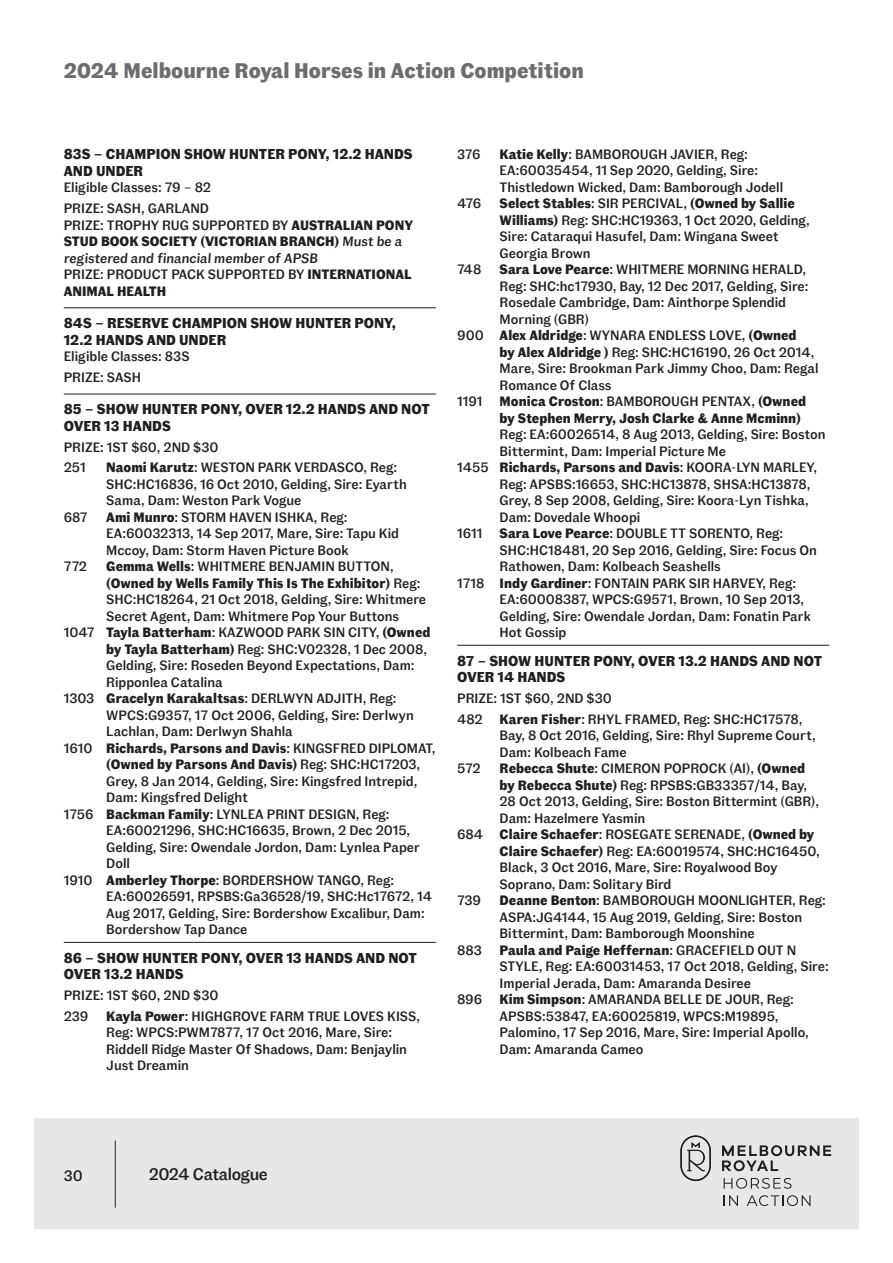
<style>
.page{position:relative;width:893px;height:1263px;background:#fff}
.page>*{position:absolute;margin:0;border:0;box-sizing:border-box;transform-origin:0 0}
.t1{font:700 21px "Fann Grotesque Pro";color:#6c6d70}
.t2{font:500 16.65px "Fann Grotesque Pro";letter-spacing:-.02em;color:#231f20}
.t3{font:500 15px "Fann Grotesque Pro";color:#231f20}
.t4{font:700 14.25px/16.5px "Fann Grotesque Pro";color:#231f20}
.t5{font:500 13.5px/16.5px "Fann Grotesque Pro";color:#231f20}
.t6{font:700 13.5px/16.5px "Fann Grotesque Pro";color:#231f20}
.s1{font-weight:700}
.s2{font-weight:500}
</style>
<div class="page">
<div style="left:34px;top:1118px;width:825px;height:111px;background:#e6e7e9"></div>
<hr style="left:115px;top:1140px;width:1px;height:67px;background:#231f20">
<svg style="left:680px;top:1135px;width:31px;height:46px"></svg>
<svg style="left:722px;top:1145px;width:109px;height:26px"></svg>
<svg style="left:724px;top:1178px;width:67px;height:11px"></svg>
<svg style="left:724px;top:1195px;width:14px;height:11px"></svg>
<svg style="left:747px;top:1195px;width:63px;height:11px"></svg>
<hr style="left:64px;top:307px;width:372px;height:1px;background:#231f20">
<hr style="left:64px;top:394px;width:372px;height:1px;background:#231f20">
<hr style="left:64px;top:942px;width:372px;height:1px;background:#231f20">
<hr style="left:457px;top:645px;width:372px;height:1px;background:#231f20">
<h1 class="t1" style="left:64px;top:59px;width:522px">2024 Melbourne Royal Horses in Action Competition</h1>
<p class="t4" style="left:64px;top:147px;width:350px">83S – CHAMPION SHOW HUNTER PONY, 12.2 HANDS<br>AND UNDER</p>
<p class="t5" style="left:64px;top:178px;width:149px;line-height:20.7px">Eligible Classes: 79 – 82<br>PRIZE: SASH, GARLAND</p>
<p class="t5" style="left:64px;top:217px;width:351px">PRIZE: TROPHY RUG SUPPORTED BY <span class="s1">AUSTRALIAN PONY STUD BOOK SOCIETY (VICTORIAN BRANCH)</span> Must be a registered and financial member of APSB<br>PRIZE: PRODUCT PACK SUPPORTED BY <span class="s1">INTERNATIONAL ANIMAL HEALTH</span></p>
<p class="t4" style="left:64px;top:316px;width:334px">84S – RESERVE CHAMPION SHOW HUNTER PONY,<br>12.2 HANDS AND UNDER</p>
<p class="t5" style="left:64px;top:346px;width:127px;line-height:20.7px">Eligible Classes: 83S<br>PRIZE: SASH</p>
<p class="t4" style="left:64px;top:402px;width:368px">85 – SHOW HUNTER PONY, OVER 12.2 HANDS AND NOT<br>OVER 13 HANDS</p>
<p class="t5" style="left:64px;top:437px;width:156px;line-height:20.7px">PRIZE: 1ST $60, 2ND $30<br>251</p>
<p class="t5" style="left:106px;top:460px;width:302px"><span class="s1">Naomi Karutz</span>: WESTON PARK VERDASCO, Reg:<br>SHC:HC16836, 16 Oct 2010, Gelding, Sire: Eyarth<br>Sama, Dam: Weston Park Vogue</p>
<p class="t5" style="left:64px;top:509px;width:26px">687</p>
<p class="t5" style="left:106px;top:509px;width:294px"><span class="s1">Ami Munro</span>: STORM HAVEN ISHKA, Reg:<br>EA:60032313, 14 Sep 2017, Mare, Sire: Tapu Kid<br>Mccoy, Dam: Storm Haven Picture Book</p>
<p class="t5" style="left:64px;top:559px;width:25px">772</p>
<p class="t5" style="left:106px;top:559px;width:289px"><span class="s1">Gemma Wells</span>: WHITMERE BENJAMIN BUTTON,</p>
<p class="t6" style="left:106px;top:576px;width:316px">(Owned by Wells Family This Is The Exhibitor) <span class="s2">Reg:</span></p>
<p class="t5" style="left:106px;top:592px;width:321px">SHC:HC18264, 21 Oct 2018, Gelding, Sire: Whitmere</p>
<p class="t5" style="left:106px;top:608px;width:294px">Secret Agent, Dam: Whitmere Pop Your Buttons</p>
<p class="t5" style="left:64px;top:625px;width:368px">1047 <span class="s1">Tayla Batterham</span>: KAZWOOD PARK SIN CITY, <span class="s1">(Owned</span></p>
<p class="t5" style="left:106px;top:641px;width:322px"><span class="s1">by Tayla Batterham)</span> Reg: SHC:V02328, 1 Dec 2008,</p>
<p class="t5" style="left:106px;top:658px;width:310px">Gelding, Sire: Roseden Beyond Expectations, Dam:</p>
<p class="t5" style="left:106px;top:674px;width:118px">Ripponlea Catalina</p>
<p class="t5" style="left:64px;top:691px;width:334px">1303 <span class="s1">Gracelyn Karakaltsas</span>: DERLWYN ADJITH, Reg:</p>
<p class="t5" style="left:106px;top:707px;width:309px">WPCS:G9357, 17 Oct 2006, Gelding, Sire: Derlwyn</p>
<p class="t5" style="left:106px;top:724px;width:188px">Lachlan, Dam: Derlwyn Shahla</p>
<p class="t6" style="left:64px;top:741px;width:373px"><span class="s2">1610</span> Richards, Parsons and Davis<span class="s2">: KINGSFRED DIPLOMAT,</span></p>
<p class="t6" style="left:106px;top:757px;width:315px">(Owned by Parsons And Davis) <span class="s2">Reg: SHC:HC17203,</span></p>
<p class="t5" style="left:106px;top:773px;width:313px">Grey, 8 Jan 2014, Gelding, Sire: Kingsfred Intrepid,</p>
<p class="t5" style="left:106px;top:790px;width:143px">Dam: Kingsfred Delight</p>
<p class="t5" style="left:64px;top:806px;width:327px">1756 <span class="s1">Backman Family</span>: LYNLEA PRINT DESIGN, Reg:</p>
<p class="t5" style="left:106px;top:823px;width:305px">EA:60021296, SHC:HC16635, Brown, 2 Dec 2015,</p>
<p class="t5" style="left:106px;top:839px;width:315px">Gelding, Sire: Owendale Jordon, Dam: Lynlea Paper</p>
<p class="t5" style="left:106px;top:856px;width:25px">Doll</p>
<p class="t5" style="left:64px;top:872px;width:332px">1910 <span class="s1">Amberley Thorpe</span>: BORDERSHOW TANGO, Reg:</p>
<p class="t5" style="left:106px;top:889px;width:327px">EA:60026591, RPSBS:Ga36528/19, SHC:Hc17672, 14</p>
<p class="t5" style="left:106px;top:905px;width:320px">Aug 2017, Gelding, Sire: Bordershow Excalibur, Dam:</p>
<p class="t5" style="left:106px;top:922px;width:143px">Bordershow Tap Dance</p>
<p class="t4" style="left:64px;top:950px;width:355px">86 – SHOW HUNTER PONY, OVER 13 HANDS AND NOT<br>OVER 13.2 HANDS</p>
<p class="t5" style="left:64px;top:985px;width:156px;line-height:20.7px">PRIZE: 1ST $60, 2ND $30<br>239</p>
<p class="t5" style="left:106px;top:1008px;width:315px"><span class="s1">Kayla Power</span>: HIGHGROVE FARM TRUE LOVES KISS, Reg: WPCS:PWM7877, 17 Oct 2016, Mare, Sire:<br>Riddell Ridge Master Of Shadows, Dam: Benjaylin Just Dreamin</p>
<p class="t5" style="left:457px;top:146px;width:25px">376</p>
<p class="t5" style="left:500px;top:146px;width:285px"><span class="s1">Katie Kelly</span>: BAMBOROUGH JAVIER, Reg:<br>EA:60035454, 11 Sep 2020, Gelding, Sire:<br>Thistledown Wicked, Dam: Bamborough Jodell</p>
<p class="t5" style="left:457px;top:196px;width:26px">476</p>
<p class="t5" style="left:500px;top:196px;width:312px"><span class="s1">Select Stables</span>: SIR PERCIVAL, <span class="s1">(Owned by Sallie Williams)</span> Reg: SHC:HC19363, 1 Oct 2020, Gelding, Sire: Cataraqui Hasufel, Dam: Wingana Sweet Georgia Brown</p>
<p class="t5" style="left:457px;top:262px;width:26px">748</p>
<p class="t5" style="left:500px;top:262px;width:308px"><span class="s1">Sara Love Pearce</span>: WHITMERE MORNING HERALD,</p>
<p class="t5" style="left:500px;top:278px;width:310px">Reg: SHC:hc17930, Bay, 12 Dec 2017, Gelding, Sire:</p>
<p class="t5" style="left:500px;top:295px;width:288px">Rosedale Cambridge, Dam: Ainthorpe Splendid</p>
<p class="t5" style="left:500px;top:311px;width:91px">Morning (GBR)</p>
<p class="t5" style="left:457px;top:328px;width:341px">900 <span class="s1">Alex Aldridge</span>: WYNARA ENDLESS LOVE, <span class="s1">(Owned</span></p>
<p class="t5" style="left:500px;top:344px;width:316px"><span class="s1">by Alex Aldridge )</span> Reg: SHC:HC16190, 26 Oct 2014,</p>
<p class="t5" style="left:500px;top:361px;width:320px">Mare, Sire: Brookman Park Jimmy Choo, Dam: Regal</p>
<p class="t5" style="left:500px;top:377px;width:113px">Romance Of Class</p>
<p class="t5" style="left:457px;top:394px;width:27px">1191</p>
<p class="t6" style="left:500px;top:394px;width:308px">Monica Croston<span class="s2">: BAMBOROUGH PENTAX,</span> (Owned by Stephen Merry, Josh Clarke &amp; Anne Mcminn)</p>
<p class="t5" style="left:500px;top:427px;width:327px">Reg: EA:60026514, 8 Aug 2013, Gelding, Sire: Boston</p>
<p class="t5" style="left:500px;top:443px;width:228px">Bittermint, Dam: Imperial Picture Me</p>
<p class="t6" style="left:457px;top:460px;width:361px"><span class="s2">1455</span> Richards, Parsons and Davis<span class="s2">: KOORA-LYN MARLEY,</span></p>
<p class="t5" style="left:500px;top:476px;width:312px">Reg: APSBS:16653, SHC:HC13878, SHSA:HC13878,</p>
<p class="t5" style="left:500px;top:493px;width:311px">Grey, 8 Sep 2008, Gelding, Sire: Koora-Lyn Tishka,</p>
<p class="t5" style="left:500px;top:509px;width:142px">Dam: Dovedale Whoopi</p>
<p class="t5" style="left:457px;top:526px;width:27px">1611</p>
<p class="t5" style="left:500px;top:526px;width:285px"><span class="s1">Sara Love Pearce</span>: DOUBLE TT SORENTO, Reg:</p>
<p class="t5" style="left:500px;top:542px;width:319px">SHC:HC18481, 20 Sep 2016, Gelding, Sire: Focus On</p>
<p class="t5" style="left:500px;top:559px;width:223px">Rathowen, Dam: Kolbeach Seashells</p>
<p class="t5" style="left:457px;top:575px;width:340px">1718 <span class="s1">Indy Gardiner</span>: FONTAIN PARK SIR HARVEY, Reg:</p>
<p class="t5" style="left:500px;top:592px;width:306px">EA:60008387, WPCS:G9571, Brown, 10 Sep 2013,</p>
<p class="t5" style="left:500px;top:608px;width:313px">Gelding, Sire: Owendale Jordan, Dam: Fonatin Park</p>
<p class="t5" style="left:500px;top:625px;width:68px">Hot Gossip</p>
<p class="t4" style="left:457px;top:653px;width:366px">87 – SHOW HUNTER PONY, OVER 13.2 HANDS AND NOT<br>OVER 14 HANDS</p>
<p class="t5" style="left:457px;top:688px;width:347px;line-height:20.7px">PRIZE: 1ST $60, 2ND $30<br>482 <span class="s1">Karen Fisher</span>: RHYL FRAMED, Reg: SHC:HC17578,</p>
<p class="t5" style="left:500px;top:727px;width:318px">Bay, 8 Oct 2016, Gelding, Sire: Rhyl Supreme Court,<br>Dam: Kolbeach Fame</p>
<p class="t5" style="left:457px;top:760px;width:25px">572</p>
<p class="t5" style="left:500px;top:760px;width:307px"><span class="s1">Rebecca Shute</span>: CIMERON POPROCK (AI), <span class="s1">(Owned</span></p>
<p class="t5" style="left:500px;top:777px;width:309px"><span class="s1">by Rebecca Shute)</span> Reg: RPSBS:GB33357/14, Bay,</p>
<p class="t5" style="left:500px;top:793px;width:321px">28 Oct 2013, Gelding, Sire: Boston Bittermint (GBR),</p>
<p class="t5" style="left:500px;top:810px;width:147px">Dam: Hazelmere Yasmin</p>
<p class="t6" style="left:457px;top:827px;width:359px"><span class="s2">684</span> Claire Schaefer<span class="s2">: ROSEGATE SERENADE,</span> (Owned by</p>
<p class="t5" style="left:500px;top:843px;width:322px"><span class="s1">Claire Schaefer)</span> Reg: EA:60019574, SHC:HC16450,</p>
<p class="t5" style="left:500px;top:859px;width:279px">Black, 3 Oct 2016, Mare, Sire: Royalwood Boy</p>
<p class="t5" style="left:500px;top:876px;width:173px">Soprano, Dam: Solitary Bird</p>
<p class="t5" style="left:457px;top:892px;width:25px">739</p>
<p class="t5" style="left:500px;top:892px;width:328px"><span class="s1">Deanne Benton</span>: BAMBOROUGH MOONLIGHTER, Reg:<br>ASPA:JG4144, 15 Aug 2019, Gelding, Sire: Boston<br>Bittermint, Dam: Bamborough Moonshine</p>
<p class="t5" style="left:457px;top:942px;width:26px">883</p>
<p class="t5" style="left:500px;top:942px;width:331px"><span class="s1">Paula and Paige Heffernan</span>: GRACEFIELD OUT N<br>STYLE, Reg: EA:60031453, 17 Oct 2018, Gelding, Sire:<br>Imperial Jerada, Dam: Amaranda Desiree</p>
<p class="t5" style="left:457px;top:991px;width:27px">896</p>
<p class="t5" style="left:500px;top:991px;width:311px"><span class="s1">Kim Simpson</span>: AMARANDA BELLE DE JOUR, Reg:<br>APSBS:53847, EA:60025819, WPCS:M19895, Palomino, 17 Sep 2016, Mare, Sire: Imperial Apollo, Dam: Amaranda Cameo</p>
<p class="t3" style="left:64px;top:1166px;width:21px">30</p>
<p class="t2" style="left:149px;top:1164px;width:121px">2024 Catalogue</p>
</div>
